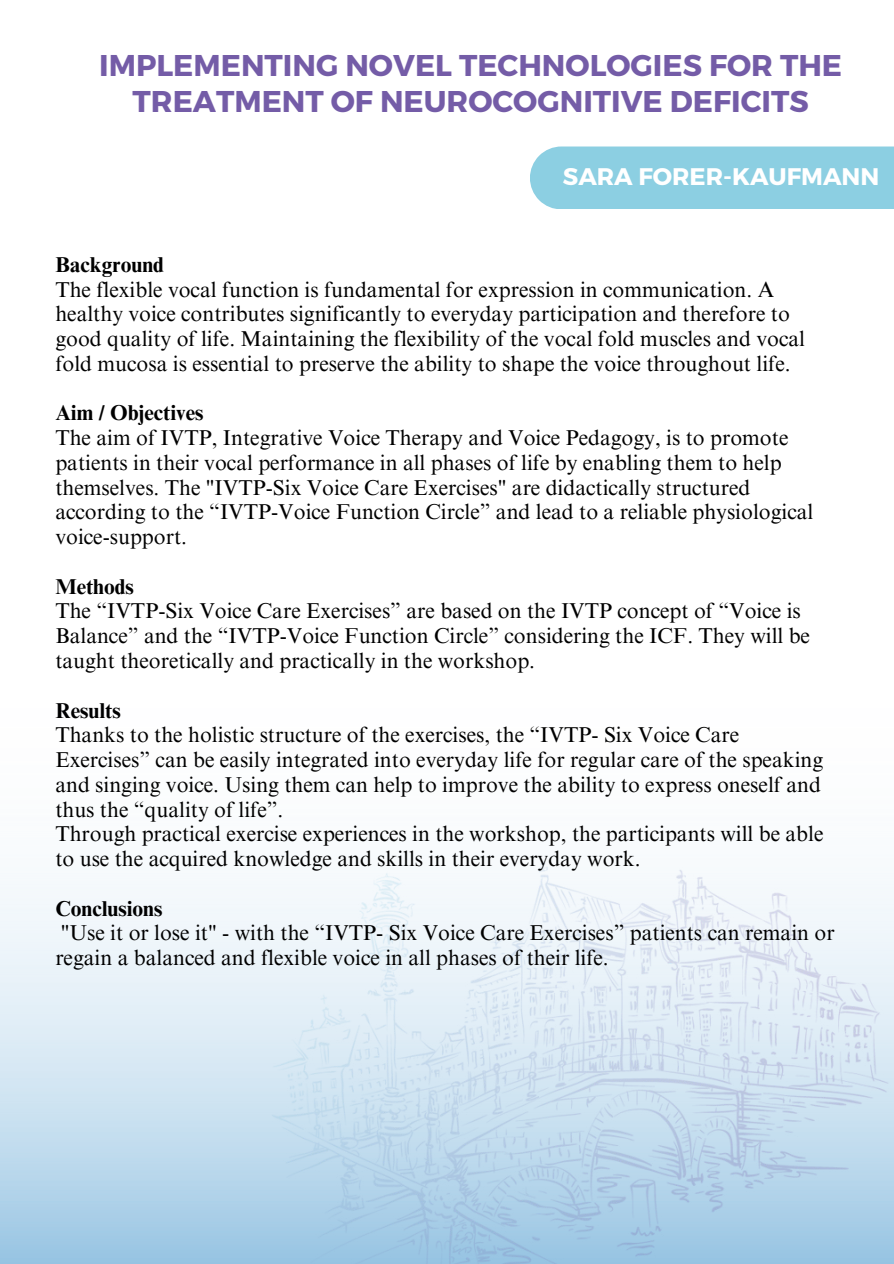
<style>
.page{position:relative;width:894px;height:1264px;background:#fff}
.page>*{position:absolute;margin:0;border:0;box-sizing:border-box;transform-origin:0 0}
.t1{font:700 30px/36px "Montserrat";color:#745ca7;text-align:center}
.t2{font:700 24px "Montserrat";color:#fff}
.t3{font:21.45px/24.8px "Times NRMT Pro";color:#000}
.t4{font:700 21.45px "Times NRMT Pro";color:#000}
</style>
<div class="page">
<img style="left:216px;top:831px;width:677px;height:432px">
<div style="left:530px;top:146px;width:363px;height:63px;background:#8ccfe2"></div>
<h1 class="t1" style="left:99px;top:48px;width:744px">IMPLEMENTING NOVEL TECHNOLOGIES FOR THE<br>TREATMENT OF NEUROCOGNITIVE DEFICITS</h1>
<p class="t2" style="left:562px;top:162px;width:318px">SARA FORER-KAUFMANN</p>
<p class="t4" style="left:55px;top:251px;width:110px">Background</p>
<p class="t3" style="left:55px;top:278px;width:751px">The flexible vocal function is fundamental for expression in communication. A healthy voice contributes significantly to everyday participation and therefore to good quality of life. Maintaining the flexibility of the vocal fold muscles and vocal fold mucosa is essential to preserve the ability to shape the voice throughout life.</p>
<p class="t4" style="left:55px;top:400px;width:149px">Aim / Objectives</p>
<p class="t3" style="left:55px;top:426px;width:759px">The aim of IVTP, Integrative Voice Therapy and Voice Pedagogy, is to promote patients in their vocal performance in all phases of life by enabling them to help themselves. The "IVTP-Six Voice Care Exercises" are didactically structured according to the “IVTP-Voice Function Circle” and lead to a reliable physiological voice-support.</p>
<p class="t4" style="left:55px;top:573px;width:80px">Methods</p>
<p class="t3" style="left:55px;top:600px;width:756px">The “IVTP-Six Voice Care Exercises” are based on the IVTP concept of “Voice is<br>Balance” and the “IVTP-Voice Function Circle” considering the ICF. They will be taught theoretically and practically in the workshop.</p>
<p class="t4" style="left:55px;top:697px;width:67px">Results</p>
<p class="t3" style="left:55px;top:723px;width:769px">Thanks to the holistic structure of the exercises, the “IVTP- Six Voice Care Exercises” can be easily integrated into everyday life for regular care of the speaking and singing voice. Using them can help to improve the ability to express oneself and thus the “quality of life”.<br>Through practical exercise experiences in the workshop, the participants will be able to use the acquired knowledge and skills in their everyday work.</p>
<p class="t4" style="left:55px;top:895px;width:108px">Conclusions</p>
<p class="t3" style="left:55px;top:921px;width:780px">"Use it or lose it" - with the “IVTP- Six Voice Care Exercises” patients can remain or regain a balanced and flexible voice in all phases of their life.</p>
</div>
